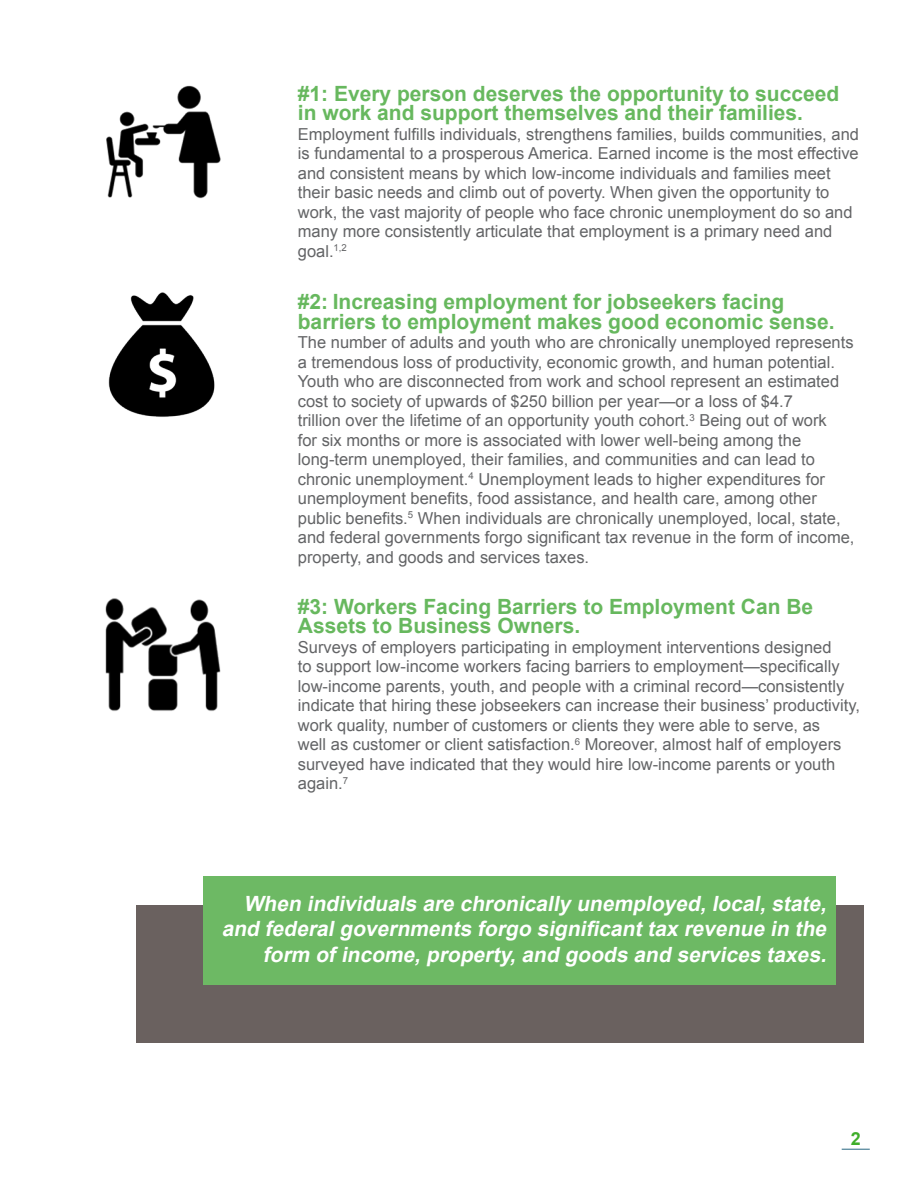
<style>
.page{position:relative;width:918px;height:1188px;background:#fff}
.page>*{position:absolute;margin:0;border:0;box-sizing:border-box;transform-origin:0 0}
.t1{font:700 21px/19.5px "Arial";color:#67b85e}
.t2{font:italic 700 21px/25.5px "Arial";color:#fff;text-align:right}
.t3{font:700 18px "Arial";color:#3fae2a}
.t4{font:16.5px/19.5px "Arial";color:#636466}
</style>
<div class="page">
<svg style="left:842px;top:1149px;width:28px;height:1px"></svg>
<div style="left:136px;top:905px;width:728px;height:137px;background:#6a615f"></div>
<div style="left:203px;top:876px;width:633px;height:108px;background:#6db964"></div>
<img style="left:106px;top:85px;width:115px;height:114px">
<img style="left:108px;top:292px;width:107px;height:125px">
<img style="left:105px;top:598px;width:116px;height:113px">
<p class="t1" style="left:298px;top:84px;width:543px">#1: Every person deserves the opportunity to succeed in work and support themselves and their families.</p>
<p class="t4" style="left:298px;top:124px;width:563px">Employment fulfills individuals, strengthens families, builds communities, and is fundamental to a prosperous America. Earned income is the most effective and consistent means by which low-income individuals and families meet their basic needs and climb out of poverty. When given the opportunity to work, the vast majority of people who face chronic unemployment do so and many more consistently articulate that employment is a primary need and goal.<sup>1,2</sup></p>
<p class="t1" style="left:298px;top:293px;width:538px">#2: Increasing employment for jobseekers facing barriers to employment makes good economic sense.</p>
<p class="t4" style="left:298px;top:333px;width:558px">The number of adults and youth who are chronically unemployed represents a tremendous loss of productivity, economic growth, and human potential.<br>Youth who are disconnected from work and school represent an estimated cost to society of upwards of $250 billion per year—or a loss of $4.7<br>trillion over the lifetime of an opportunity youth cohort.<sup>3</sup> Being out of work<br>for six months or more is associated with lower well-being among the long-term unemployed, their families, and communities and can lead to chronic unemployment.<sup>4</sup> Unemployment leads to higher expenditures for unemployment benefits, food assistance, and health care, among other public benefits.<sup>5</sup> When individuals are chronically unemployed, local, state, and federal governments forgo significant tax revenue in the form of income, property, and goods and services taxes.</p>
<p class="t1" style="left:298px;top:597px;width:517px">#3: Workers Facing Barriers to Employment Can Be<br>Assets to Business Owners.</p>
<p class="t4" style="left:298px;top:637px;width:564px">Surveys of employers participating in employment interventions designed<br>to support low-income workers facing barriers to employment—specifically low-income parents, youth, and people with a criminal record—consistently indicate that hiring these jobseekers can increase their business’ productivity, work quality, number of customers or clients they were able to serve, as<br>well as customer or client satisfaction.<sup>6</sup> Moreover, almost half of employers surveyed have indicated that they would hire low-income parents or youth again.<sup>7</sup></p>
<p class="t2" style="left:222px;top:891px;width:611px">When individuals are chronically unemployed,local,state, and federalgovernments forgo significanttax revenue in the form ofincome,property,and goods and services taxes.</p>
<p class="t3" style="left:851px;top:1126px;width:12px">2</p>
</div>
